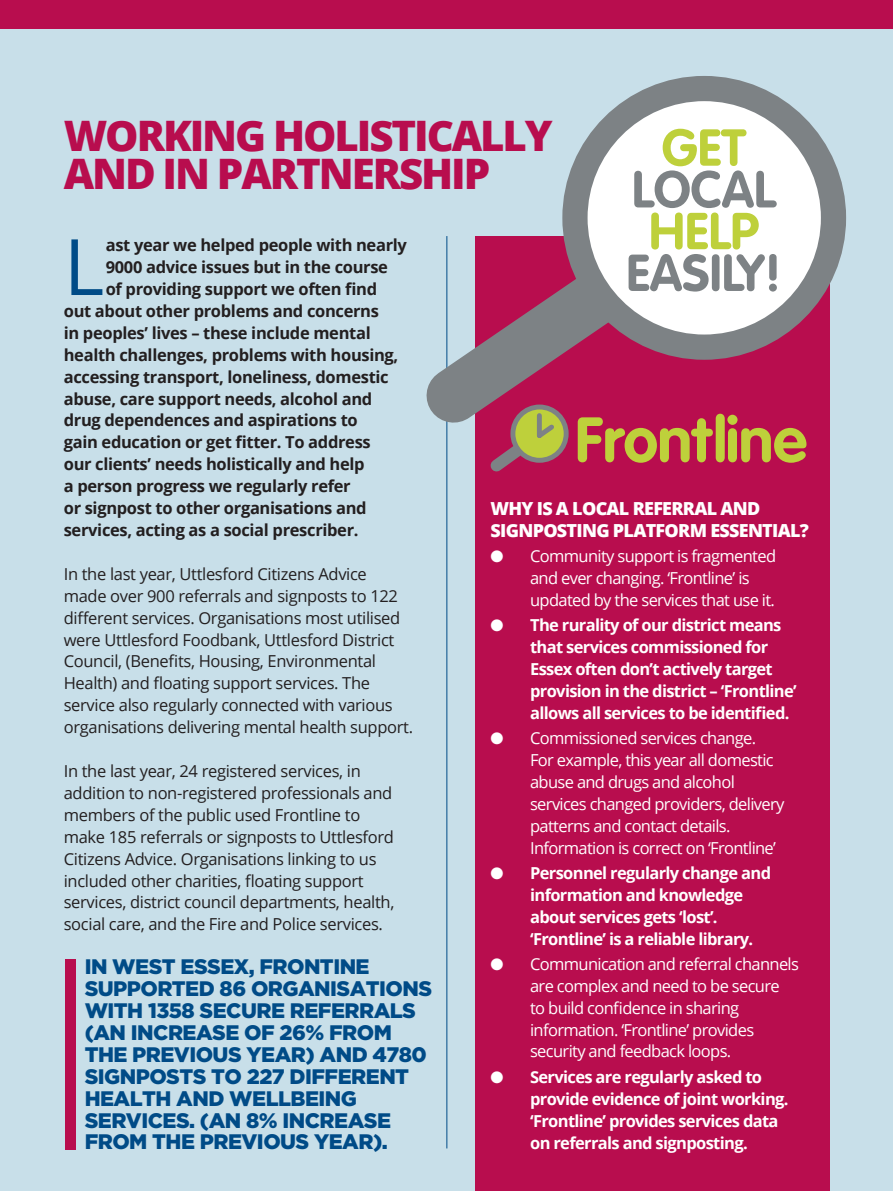
<style>
.page{position:relative;width:893px;height:1191px;background:#c8dfe9}
.page>*{position:absolute;margin:0;border:0;box-sizing:border-box;transform-origin:0 0}
._19_BODY{font:77.85px "Open Sans";color:#004b87}
.t1{font:700 51.15px/41.7px "VAG Rounded";color:#7d8285;text-align:center}
.t2{font:700 51.15px "VAG Rounded";color:#bed03b}
._15HEADS{font:800 42px/37.5px "Open Sans";letter-spacing:-.05em;color:#b80d4e}
._19_PULL{font:900 21px/21.9px "Gotham";letter-spacing:-.025em;color:#004b87}
._14Body{font:800 18px/21.9px "Open Sans";letter-spacing:-.04em;color:#fff}
._19_BODY-2{font:16.5px/21.9px "Open Sans";letter-spacing:-.02em;color:#231f20}
._19_BODY-3{font:700 16.5px "Open Sans";letter-spacing:-.02em;color:#231f20}
._14Body-2{font:16.5px/21.9px "Open Sans";letter-spacing:-.04em;color:#fff}
._14Body-3{font:700 16.5px/21.9px "Open Sans";letter-spacing:-.04em;color:#fff}
.s1{color:#bed03b}
</style>
<div class="page">
<div style="left:0;top:0;width:893px;height:28px;background:#b80d4e"></div>
<hr style="left:446px;top:236px;width:1px;height:912px;background:#004b87">
<div style="left:65px;top:959px;width:11px;height:191px;background:#b80d4e"></div>
<div style="left:475px;top:236px;width:354px;height:955px;background:#b80d4e"></div>
<svg style="left:426px;top:236px;width:243px;height:235px"></svg>
<div style="left:577px;top:91px;width:255px;height:256px;background:#fff;border-radius:50%"></div>
<div style="left:562px;top:76px;width:284px;height:284px;border:25px solid #7d8285;border-radius:50%"></div>
<svg style="left:578px;top:414px;width:228px;height:49px"></svg>
<svg style="left:513px;top:407px;width:53px;height:53px"></svg>
<div style="left:510px;top:404px;width:59px;height:59px;border:5px solid #7d8285;border-radius:50%"></div>
<svg style="left:480px;top:411px;width:78px;height:61px"></svg>
<p class="_15HEADS" style="left:64px;top:115px;width:491px">WORKING HOLISTICALLY<br>AND IN PARTNERSHIP</p>
<p class="t2" style="left:662px;top:118px;width:86px">GET</p>
<p class="t1" style="left:626px;top:168px;width:157px">LOCAL<br><span class="s1">HELP<br></span>EASILY!</p>
<p class="_19_BODY" style="left:64px;top:213px;width:42px">L</p>
<p class="_19_BODY-3" style="left:106px;top:233px;width:303px">ast year we helped people with nearly</p>
<p class="_19_BODY-3" style="left:106px;top:255px;width:284px">9000 advice issues but in the course</p>
<p class="_19_BODY-3" style="left:106px;top:277px;width:273px">of providing support we often find</p>
<p class="_19_BODY-3" style="left:64px;top:299px;width:317px">out about other problems and concerns</p>
<p class="_19_BODY-3" style="left:64px;top:321px;width:308px">in peoples’ lives – these include mental</p>
<p class="_19_BODY-3" style="left:64px;top:343px;width:336px">health challenges, problems with housing,</p>
<p class="_19_BODY-3" style="left:64px;top:365px;width:326px">accessing transport, loneliness, domestic</p>
<p class="_19_BODY-3" style="left:64px;top:387px;width:310px">abuse, care support needs, alcohol and</p>
<p class="_19_BODY-3" style="left:64px;top:409px;width:295px">drug dependences and aspirations to</p>
<p class="_19_BODY-3" style="left:64px;top:431px;width:308px">gain education or get fitter. To address</p>
<p class="_19_BODY-3" style="left:64px;top:452px;width:302px">our clients’ needs holistically and help</p>
<p class="_19_BODY-3" style="left:64px;top:474px;width:288px">a person progress we regularly refer</p>
<p class="_19_BODY-3" style="left:64px;top:496px;width:304px">or signpost to other organisations and</p>
<p class="_19_BODY-3" style="left:64px;top:518px;width:296px">services, acting as a social prescriber.</p>
<p class="_19_BODY-2" style="left:64px;top:562px;width:351px">In the last year, Uttlesford Citizens Advice made over 900 referrals and signposts to 122 different services. Organisations most utilised were Uttlesford Foodbank, Uttlesford District Council, (Benefits, Housing, Environmental Health) and floating support services. The service also regularly connected with various organisations delivering mental health support.</p>
<p class="_19_BODY-2" style="left:64px;top:759px;width:332px">In the last year, 24 registered services, in addition to non-registered professionals and members of the public used Frontline to make 185 referrals or signposts to Uttlesford Citizens Advice. Organisations linking to us included other charities, floating support services, district council departments, health, social care, and the Fire and Police services.</p>
<p class="_14Body" style="left:491px;top:496px;width:320px">WHY IS A LOCAL REFERRAL AND<br>SIGNPOSTING PLATFORM ESSENTIAL?</p>
<p class="_14Body-2" style="left:530px;top:544px;width:247px;text-indent:-40px">● Community support is fragmented and ever changing. ‘Frontline’ is updated by the services that use it.</p>
<p class="_14Body-3" style="left:530px;top:613px;width:268px;text-indent:-40px">● The rurality of our district means that services commissioned for Essex often don’t actively target provision in the district – ‘Frontline’ allows all services to be identified.</p>
<p class="_14Body-2" style="left:530px;top:726px;width:256px;text-indent:-40px">● Commissioned services change.<br>For example, this year all domestic abuse and drugs and alcohol services changed providers, delivery patterns and contact details.<br>Information is correct on ‘Frontline’</p>
<p class="_14Body-3" style="left:530px;top:861px;width:242px;text-indent:-40px">● Personnel regularly change and information and knowledge about services gets ‘lost’. ‘Frontline’ is a reliable library.</p>
<p class="_14Body-2" style="left:530px;top:952px;width:270px;text-indent:-40px">● Communication and referral channels are complex and need to be secure<br>to build confidence in sharing information. ‘Frontline’ provides security and feedback loops.</p>
<p class="_14Body-3" style="left:530px;top:1065px;width:260px;text-indent:-40px">● Services are regularly asked to provide evidence of joint working. ‘Frontline’ provides services data on referrals and signposting.</p>
<p class="_19_PULL" style="left:85px;top:955px;width:349px">IN WEST ESSEX, FRONTINE<br>SUPPORTED 86 ORGANISATIONS<br>WITH 1358 SECURE REFERRALS (AN INCREASE OF 26% FROM<br>THE PREVIOUS YEAR) AND 4780<br>SIGNPOSTS TO 227 DIFFERENT<br>HEALTH AND WELLBEING<br>SERVICES. (AN 8% INCREASE<br>FROM THE PREVIOUS YEAR).</p>
</div>
